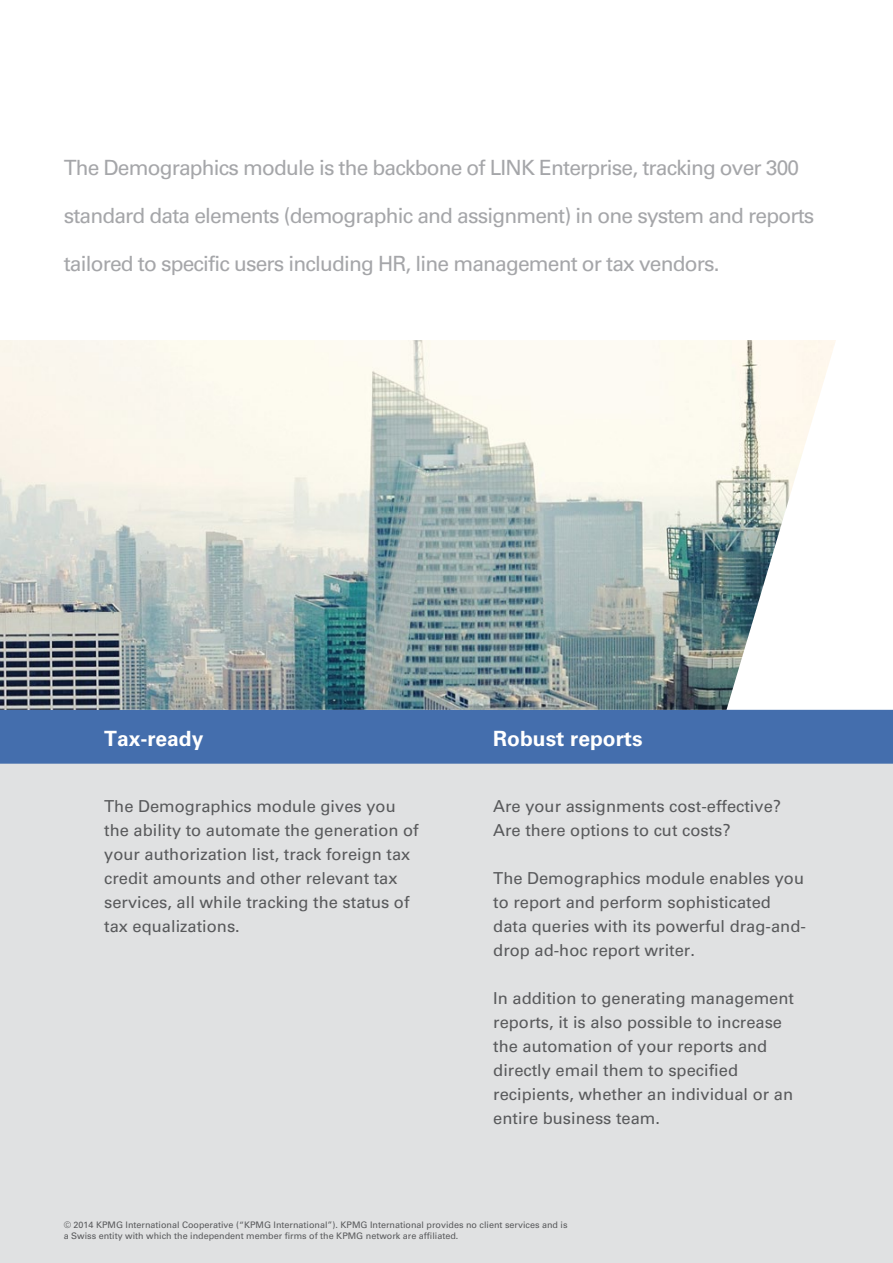
<style>
.page{position:relative;width:893px;height:1263px;background:#fff}
.page>*{position:absolute;margin:0;border:0;box-sizing:border-box;transform-origin:0 0}
.t1{font:21px "Univers 55 Roman";letter-spacing:-.04em;color:#a5a6a9}
.t2{font:700 21px "Univers 65";color:#fff}
.t3{font:16.5px/24px "Univers 55 Roman";color:#58595b}
.t4{font:9px/10.5px "Univers 55 Roman";color:#58595b}
</style>
<div class="page">
<div style="left:0;top:764px;width:893px;height:499px;background:#e0e1e2"></div>
<div style="left:0;top:710px;width:893px;height:54px;background:#446ead"></div>
<img style="left:0;top:340px;width:836px;height:370px">
<p class="t1" style="left:64px;top:155px;width:737px">The Demographics module is the backbone of LINK Enterprise, tracking over 300</p>
<p class="t1" style="left:64px;top:203px;width:752px">standard data elements (demographic and assignment) in one system and reports</p>
<p class="t1" style="left:64px;top:251px;width:657px">tailored to specific users including HR, line management or tax vendors.</p>
<p class="t2" style="left:104px;top:726px;width:101px">Tax-ready</p>
<p class="t2" style="left:493px;top:726px;width:151px">Robust reports</p>
<p class="t3" style="left:104px;top:794px;width:316px">The Demographics module gives you the ability to automate the generation of your authorization list, track foreign tax credit amounts and other relevant tax services, all while tracking the status of tax equalizations.</p>
<p class="t3" style="left:493px;top:794px;width:289px">Are your assignments cost-effective?<br>Are there options to cut costs?</p>
<p class="t3" style="left:493px;top:866px;width:314px">The Demographics module enables you to report and perform sophisticated data queries with its powerful drag-and&shy;drop ad-hoc report writer.</p>
<p class="t3" style="left:493px;top:986px;width:302px">In addition to generating management reports, it is also possible to increase the automation of your reports and directly email them to specified recipients, whether an individual or an entire business team.</p>
<p class="t4" style="left:64px;top:1220px;width:505px">© 2014 KPMG International Cooperative (“KPMG International”). KPMG International provides no client services and is a Swiss entity with which the independent member firms of the KPMG network are affiliated.</p>
</div>
